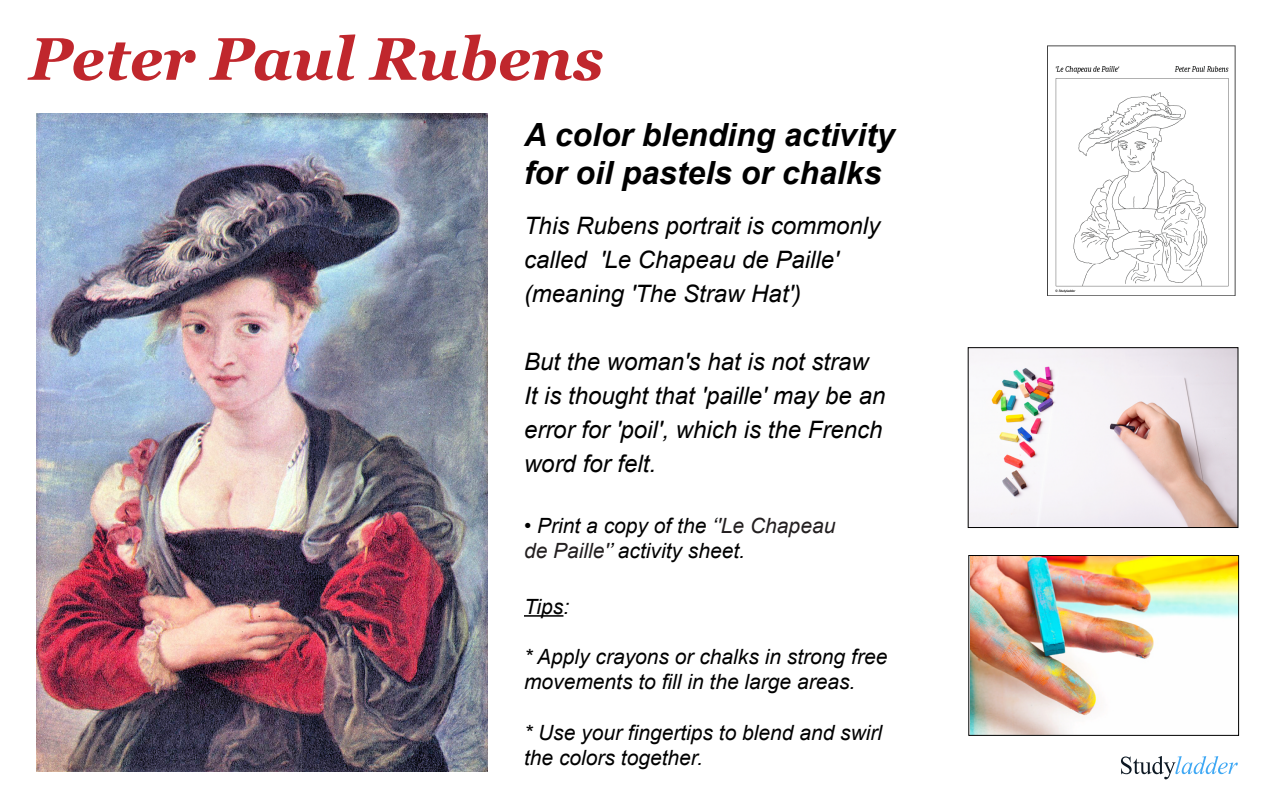
<style>
.page{position:relative;width:1280px;height:800px;background:#fff}
.page>*{position:absolute;margin:0;border:0;box-sizing:border-box;transform-origin:0 0}
.t1{font:italic 700 60px "Georgia";color:#c0272d}
.t2{font:italic 700 32px/38.4px "Arial";color:#000}
.t3{font:italic 24px/34px "Arial";color:#000}
.t4{font:italic 21px/25.2px "Arial";color:#000}
.s1{color:#231f20}
</style>
<div class="page">
<svg style="left:1121px;top:756px;width:117px;height:23px"></svg>
<hr style="left:524px;top:615px;width:39px;height:2px;background:#000">
<img style="left:1048px;top:45px;width:188px;height:250px">
<img style="left:36px;top:114px;width:451px;height:658px">
<img style="left:970px;top:349px;width:266px;height:177px">
<div style="left:968px;top:347px;width:270px;height:181px;border:1px solid #000"></div>
<img style="left:970px;top:557px;width:267px;height:177px">
<div style="left:968px;top:555px;width:271px;height:181px;border:1px solid #000"></div>
<h1 class="t1" style="left:29px;top:20px;width:576px">Peter Paul Rubens</h1>
<h2 class="t2" style="left:524px;top:116px;width:372px">A color blending activity for oil pastels or chalks</h2>
<p class="t3" style="left:524px;top:209px;width:358px">This Rubens portrait is commonly called 'Le Chapeau de Paille' (meaning 'The Straw Hat')</p>
<p class="t3" style="left:524px;top:345px;width:363px">But the woman's hat is not straw<br>It is thought that 'paille' may be an error for 'poil', which is the French word for felt.</p>
<p class="t4" style="left:524px;top:513px;width:313px">• Print a copy of the ‘<span class="s1">'Le Chapeau de Paille'</span>’ activity sheet.</p>
<p class="t4" style="left:524px;top:594px;width:47px">Tips:</p>
<p class="t4" style="left:524px;top:644px;width:365px">* Apply crayons or chalks in strong free movements to fill in the large areas.</p>
<p class="t4" style="left:524px;top:720px;width:360px">* Use your fingertips to blend and swirl the colors together.</p>
</div>
